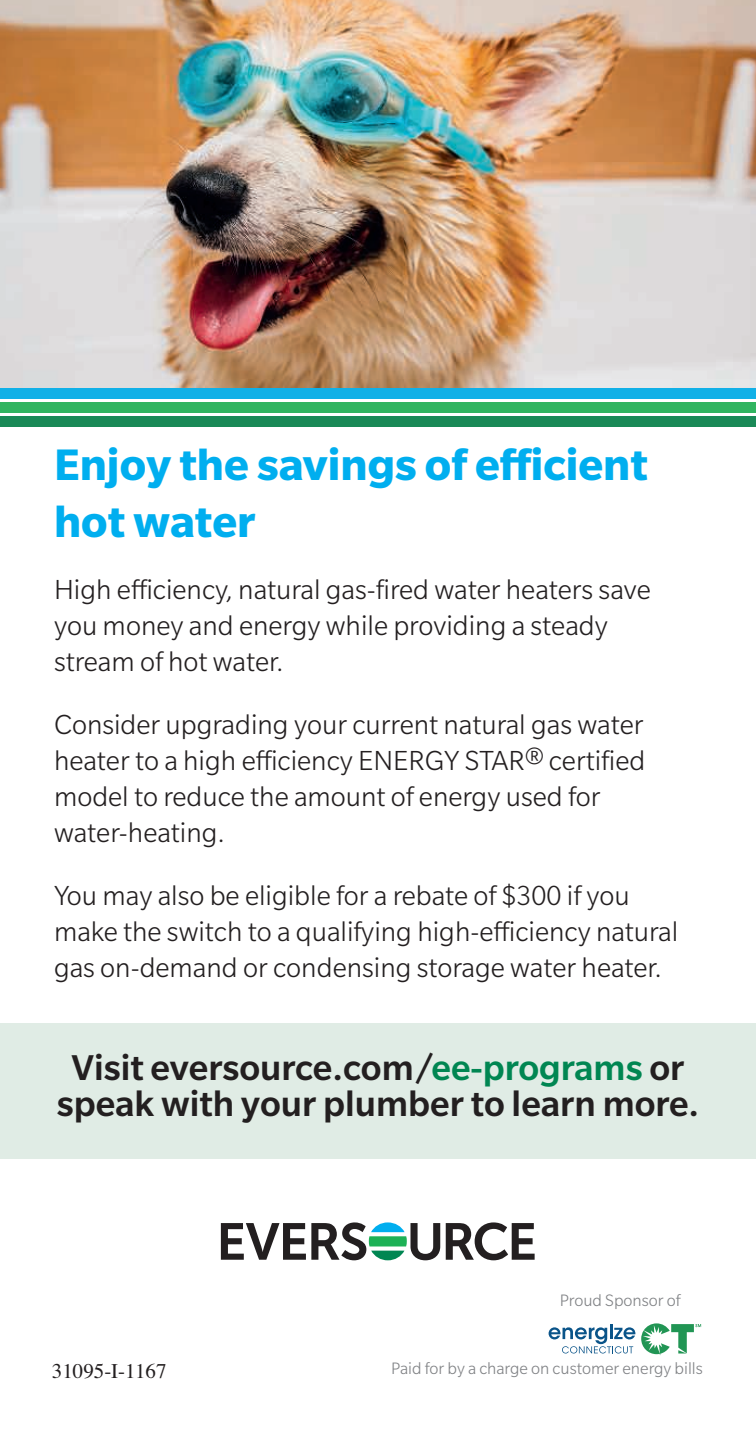
<style>
.page{position:relative;width:756px;height:1434px;background:#fff}
.page>*{position:absolute;margin:0;border:0;box-sizing:border-box;transform-origin:0 0}
.t1{font:700 48px/57.6px "Slate Pro";color:#00aeef}
.t2{font:500 39px/36px "Slate Pro";color:#231f20;text-align:center}
.t3{font:300 30px/36px "Slate Pro";color:#231f20}
.t4{font:21px "Times";color:#231f20}
.t5{font:300 18px "Slate Pro";color:#808285}
.s1{color:#008652}
</style>
<div class="page">
<div style="left:0;top:388px;width:756px;height:10px;background:#11b0e7"></div>
<div style="left:0;top:402px;width:756px;height:10px;background:#30b460"></div>
<div style="left:0;top:416px;width:756px;height:10px;background:#1a8957"></div>
<svg style="left:221px;top:1222px;width:219px;height:38px"></svg>
<svg style="left:446px;top:1222px;width:89px;height:38px"></svg>
<svg style="left:549px;top:1323px;width:152px;height:32px"></svg>
<div style="left:0;top:1023px;width:756px;height:135px;background:#e0ece5"></div>
<img style="left:0;top:0;width:756px;height:388px">
<h1 class="t1" style="left:54px;top:439px;width:595px">Enjoy the savings of efficient hot water</h1>
<p class="t3" style="left:54px;top:573px;width:598px">High efficiency, natural gas-fired water heaters save you money and energy while providing a steady stream of hot water.</p>
<p class="t3" style="left:54px;top:708px;width:593px">Consider upgrading your current natural gas water heater to a high efficiency ENERGY STAR® certified model to reduce the amount of energy used for water-heating.</p>
<p class="t3" style="left:54px;top:879px;width:626px">You may also be eligible for a rebate of $300 if you make the switch to a qualifying high-efficiency natural gas on-demand or condensing storage water heater.</p>
<h2 class="t2" style="left:57px;top:1052px;width:644px">Visit eversource.com/<span class="s1">ee-programs</span> or speak with your plumber to learn more.</h2>
<p class="t4" style="left:52px;top:1358px;width:116px">31095-I-1167</p>
<p class="t5" style="left:560px;top:1294px;width:122px">Proud Sponsor of</p>
<p class="t5" style="left:391px;top:1361px;width:313px">Paid for by a charge on customer energy bills</p>
</div>
